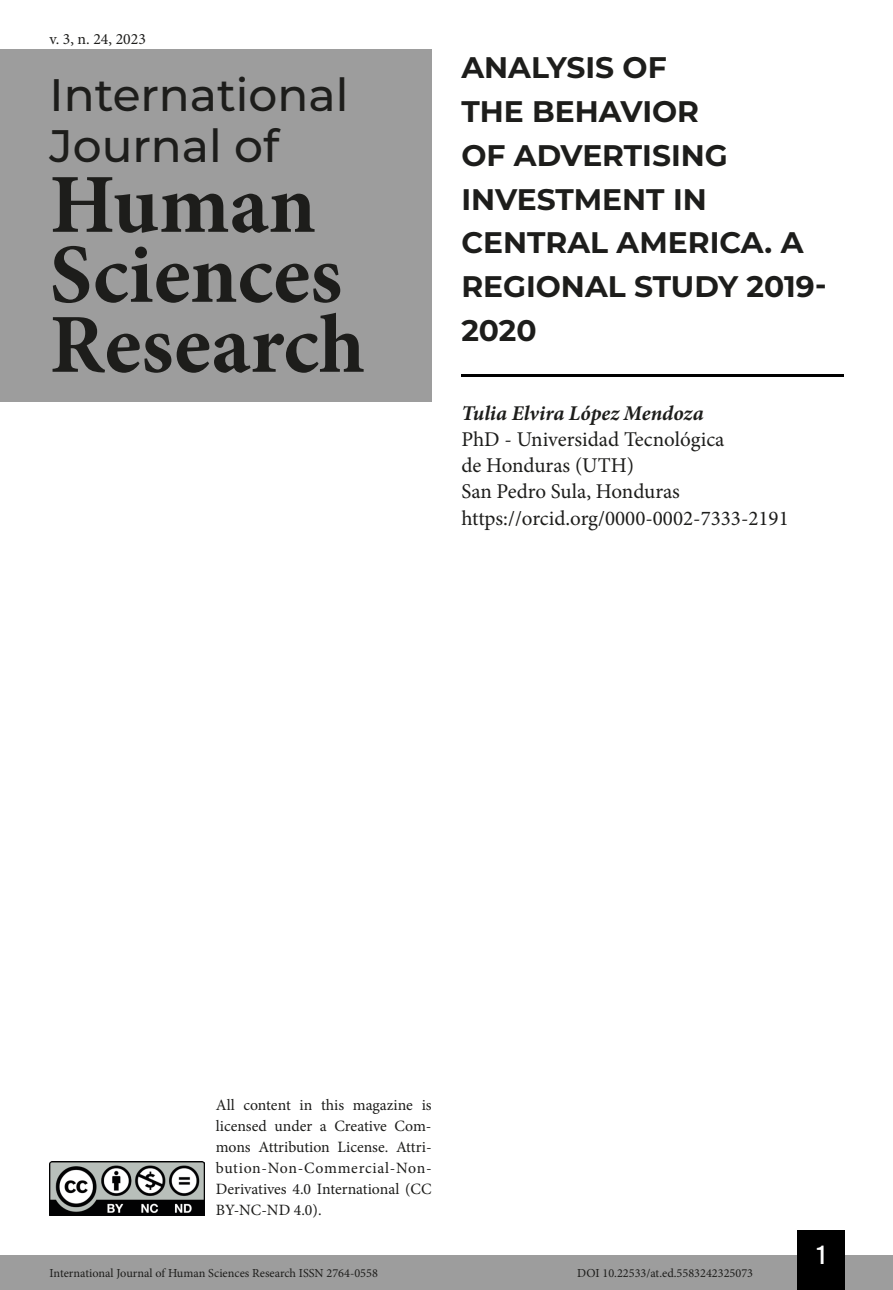
<style>
.page{position:relative;width:893px;height:1290px;background:#fff}
.page>*{position:absolute;margin:0;border:0;box-sizing:border-box;transform-origin:0 0}
.t1{font:700 84px/70px "Minion Pro";color:#1d1d1b}
.t2{font:500 45.5px/50.8px "Montserrat";color:#1d1d1b}
.t3{font:700 29.75px/43.8px "Montserrat";color:#1d1d1b}
.t4{font:26.25px "Bebas Kai";color:#fff}
.t5{font:21px/26.2px "Minion Pro";color:#1d1d1b}
.t6{font:italic 700 21px "Minion Pro";color:#1d1d1b}
.t7{font:15.75px/21px "Minion Pro";color:#1d1d1b;text-align:justify}
.t8{font:12.25px "Minion Pro";color:#1d1d1b}
</style>
<div class="page">
<div style="left:0;top:1255px;width:893px;height:35px;background:#9d9d9d"></div>
<div style="left:797px;top:1230px;width:48px;height:60px;background:#000"></div>
<img style="left:50px;top:1161px;width:154px;height:54px">
<div style="left:0;top:50px;width:432px;height:352px;background:#9d9d9d"></div>
<hr style="left:461px;top:375px;width:382px;height:2px;background:#000">
<p class="t7" style="left:50px;top:28px;width:98px">v. 3, n. 24, 2023</p>
<h2 class="t2" style="left:50px;top:68px;width:300px">International<br>Journal of</h2>
<h1 class="t1" style="left:50px;top:169px;width:317px">Human<br>Sciences<br>Research</h1>
<h3 class="t3" style="left:461px;top:44px;width:367px">ANALYSIS OF<br>THE BEHAVIOR<br>OF ADVERTISING<br>INVESTMENT IN<br>CENTRAL AMERICA. A<br>REGIONAL STUDY 2019-<br>2020</h3>
<h3 class="t6" style="left:461px;top:398px;width:244px">Tulia Elvira López Mendoza</h3>
<h3 class="t5" style="left:461px;top:426px;width:329px">PhD - Universidad Tecnológica<br>de Honduras (UTH)<br>San Pedro Sula, Honduras https://orcid.org/0000-0002-7333-2191</h3>
<p class="t7" style="left:216px;top:1095px;width:217px">All content in this magazine is licensed under a Creative Com&shy;mons Attribution License. Attri&shy;bution-Non-Commercial-Non-Derivatives 4.0 International (CC BY-NC-ND 4.0).</p>
<h3 class="t4" style="left:817px;top:1241px;width:10px">1</h3>
<p class="t8" style="left:50px;top:1265px;width:330px">International Journal of Human Sciences Research ISSN 2764-0558</p>
<p class="t8" style="left:577px;top:1265px;width:177px">DOI 10.22533/at.ed.5583242325073</p>
</div>
